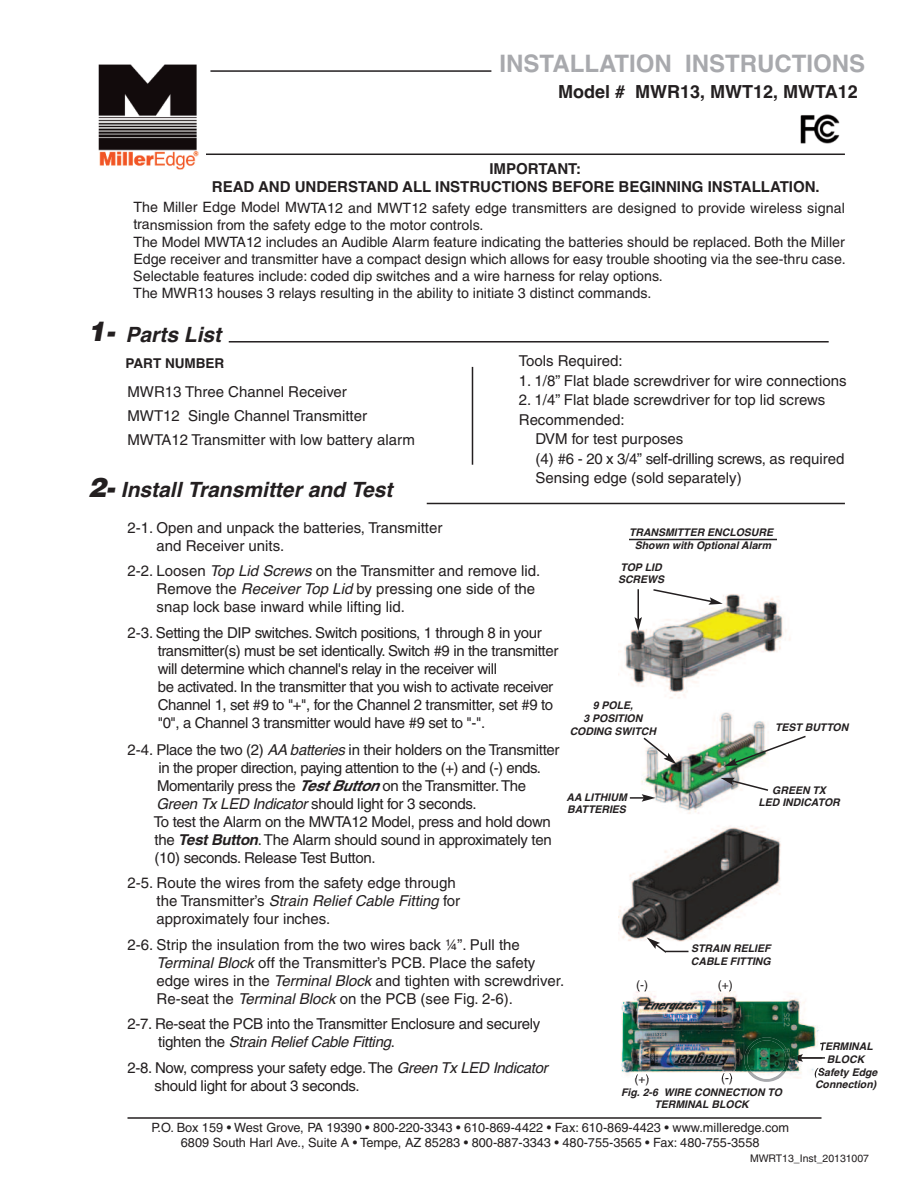
<style>
.page{position:relative;width:918px;height:1188px;background:#fff}
.page>*{position:absolute;margin:0;border:0;box-sizing:border-box;transform-origin:0 0}
.t1{font:italic 900 27px "Helvetica";color:#231f20}
.t2{font:700 24px "Helvetica";letter-spacing:-.005em;color:#a8a9ad}
.t3{font:italic 700 21px "Helvetica";color:#231f20}
.t4{font:700 18px "Helvetica";color:#231f20}
.t5{font:15px/18px "Helvetica";letter-spacing:-.02em;color:#231f20}
.t6{font:15px/18px "Helvetica";color:#231f20}
.t7{font:700 15px/18px "Helvetica";color:#231f20}
.t8{font:14.25px/17.1px "Helvetica";color:#231f20}
.t9{font:700 13.5px "Helvetica";color:#231f20}
.t10{font:12.75px/15.3px "Helvetica";color:#231f20;text-align:center}
.t11{font:12px "Helvetica";color:#231f20}
.t12{font:italic 700 10.5px/12.6px "Helvetica";color:#231f20;text-align:center}
.t13{font:10.5px "Helvetica";color:#231f20}
.s1{font-weight:900;font-size:27px}
.s2{font-style:italic}
.s3{font-weight:700;font-style:italic}
</style>
<div class="page">
<img style="left:619px;top:594px;width:172px;height:347px">
<hr style="left:128px;top:1117px;width:694px;height:2px;background:#231f20">
<hr style="left:210px;top:70px;width:281px;height:2px;background:#231f20">
<hr style="left:427px;top:503px;width:418px;height:1px;background:#231f20">
<hr style="left:229px;top:341px;width:600px;height:2px;background:#231f20">
<hr style="left:472px;top:367px;width:1px;height:98px;background:#231f20">
<img style="left:800px;top:114px;width:40px;height:30px">
<hr style="left:637px;top:589px;width:2px;height:31px;background:#231f20">
<svg style="left:634px;top:617px;width:8px;height:14px"></svg>
<svg style="left:652px;top:589px;width:71px;height:16px"></svg>
<svg style="left:630px;top:794px;width:26px;height:8px"></svg>
<svg style="left:647px;top:938px;width:41px;height:15px"></svg>
<hr style="left:204px;top:154px;width:641px;height:1px;background:#231f20">
<div style="left:98px;top:64px;width:108px;height:114px;background:#fff"></div>
<img style="left:98px;top:64px;width:100px;height:105px">
<hr style="left:800px;top:1057px;width:25px;height:2px;background:#231f20">
<svg style="left:756px;top:1079px;width:22px;height:3px"></svg>
<svg style="left:642px;top:736px;width:35px;height:28px"></svg>
<hr style="left:629px;top:539px;width:148px;height:1px;background:#231f20">
<svg style="left:724px;top:734px;width:82px;height:32px"></svg>
<svg style="left:721px;top:778px;width:49px;height:14px"></svg>
<img style="left:621px;top:991px;width:202px;height:88px">
<svg style="left:820px;top:1043px;width:3px;height:7px"></svg>
<svg style="left:815px;top:1068px;width:8px;height:10px"></svg>
<img style="left:789px;top:1054px;width:34px;height:8px">
<img style="left:744px;top:1037px;width:45px;height:42px">
<svg style="left:722px;top:1073px;width:10px;height:6px"></svg>
<img style="left:635px;top:1074px;width:14px;height:5px">
<h2 class="t2" style="left:500px;top:50px;width:367px">INSTALLATION INSTRUCTIONS</h2>
<p class="t4" style="left:558px;top:81px;width:301px">Model # MWR13, MWT12, MWTA12</p>
<p class="t7" style="left:212px;top:160px;width:609px;text-indent:277px">IMPORTANT:<br>READ AND UNDERSTAND ALL INSTRUCTIONS BEFORE BEGINNING INSTALLATION.</p>
<h1 class="t1" style="left:88px;top:316px;width:29px">1-</h1>
<p class="t8" style="left:133px;top:200px;width:714px">The Miller Edge Model MWTA12 and MWT12 safety edge transmitters are designed to provide wireless signal transmission from the safety edge to the motor controls.<br>The Model MWTA12 includes an Audible Alarm feature indicating the batteries should be replaced. Both the Miller Edge receiver and transmitter have a compact design which allows for easy trouble shooting via the see-thru case.<br>Selectable features include: coded dip switches and a wire harness for relay options.<br>The MWR13 houses 3 relays resulting in the ability to initiate 3 distinct commands.</p>
<h3 class="t3" style="left:126px;top:323px;width:97px">Parts List</h3>
<p class="t9" style="left:126px;top:356px;width:100px">PART NUMBER</p>
<p class="t6" style="left:127px;top:381px;width:289px;line-height:24px">MWR13 Three Channel Receiver<br>MWT12 Single Channel Transmitter<br>MWTA12 Transmitter with low battery alarm</p>
<h3 class="t3" style="left:88px;top:478px;width:306px"><span class="s1">2-</span> Install Transmitter and Test</h3>
<p class="t6" style="left:519px;top:354px;width:105px">Tools Required:</p>
<p class="t6" style="left:519px;top:373px;width:329px">1. 1/8” Flat blade screwdriver for wire connections</p>
<p class="t6" style="left:519px;top:393px;width:308px">2. 1/4” Flat blade screwdriver for top lid screws</p>
<p class="t6" style="left:519px;top:412px;width:107px">Recommended:</p>
<p class="t6" style="left:535px;top:432px;width:149px">DVM for test purposes</p>
<p class="t5" style="left:535px;top:451px;width:310px">(4) #6 - 20 x 3/4” self-drilling screws, as required</p>
<p class="t6" style="left:535px;top:471px;width:208px">Sensing edge (sold separately)</p>
<p class="t6" style="left:157px;top:520px;width:287px;text-indent:-29px">2-1. Open and unpack the batteries, Transmitter and Receiver units.</p>
<p class="t6" style="left:157px;top:563px;width:385px;text-indent:-29px">2-2. Loosen <span class="s2">Top Lid Screws</span> on the Transmitter and remove lid.<br>Remove the <span class="s2">Receiver Top Lid</span> by pressing one side of the snap lock base inward while lifting lid.</p>
<p class="t5" style="left:158px;top:625px;width:402px;text-indent:-30px">2-3. Setting the DIP switches. Switch positions, 1 through 8 in your transmitter(s) must be set identically. Switch #9 in the transmitter will determine which channel's relay in the receiver will<br>be activated. In the transmitter that you wish to activate receiver Channel 1, set #9 to "+", for the Channel 2 transmitter, set #9 to "0", a Channel 3 transmitter would have #9 set to "-".</p>
<p class="t5" style="left:128px;top:742px;width:434px">2-4. Place the two (2) <span class="s2">AA batteries</span> in their holders on the Transmitter</p>
<p class="t5" style="left:158px;top:760px;width:384px">in the proper direction, paying attention to the (+) and (-) ends.</p>
<p class="t5" style="left:157px;top:778px;width:371px">Momentarily press the <span class="s3">Test Button</span> on the Transmitter.The</p>
<p class="t5" style="left:157px;top:796px;width:322px"><span class="s2">Green Tx LED Indicator</span> should light for 3 seconds.</p>
<p class="t5" style="left:154px;top:814px;width:399px">To test the Alarm on the MWTA12 Model, press and hold down</p>
<p class="t5" style="left:154px;top:832px;width:399px">the <span class="s3">Test Button</span>.The Alarm should sound in approximately ten</p>
<p class="t5" style="left:154px;top:850px;width:223px">(10) seconds. Release Test Button.</p>
<p class="t6" style="left:157px;top:875px;width:305px;text-indent:-29px">2-5. Route the wires from the safety edge through the Transmitter’s <span class="s2">Strain Relief Cable Fitting</span> for approximately four inches.</p>
<p class="t6" style="left:157px;top:937px;width:409px;text-indent:-29px">2-6. Strip the insulation from the two wires back ¼”. Pull the <span class="s2">Terminal Block</span> off the Transmitter’s PCB. Place the safety edge wires in the <span class="s2">Terminal Block</span> and tighten with screwdriver.<br>Re-seat the <span class="s2">Terminal Block</span> on the PCB (see Fig. 2-6).</p>
<p class="t5" style="left:158px;top:1016px;width:383px;text-indent:-31px">2-7. Re-seat the PCB into the Transmitter Enclosure and securely tighten the <span class="s2">Strain Relief Cable Fitting</span>.</p>
<p class="t5" style="left:154px;top:1060px;width:395px;text-indent:-27px">2-8. Now, compress your safety edge.The <span class="s2">Green Tx LED Indicator </span>should light for about 3 seconds.</p>
<p class="t10" style="left:151px;top:1121px;width:639px">P.O. Box 159 • West Grove, PA 19390 • 800-220-3343 • 610-869-4422 • Fax: 610-869-4423 • www.milleredge.com<br>6809 South Harl Ave., Suite A • Tempe, AZ 85283 • 800-887-3343 • 480-755-3565 • Fax: 480-755-3558</p>
<p class="t13" style="left:750px;top:1154px;width:121px">MWRT13_Inst_20131007</p>
<p class="t12" style="left:629px;top:526px;width:146px">TRANSMITTER ENCLOSURE<br>Shown with Optional Alarm</p>
<p class="t12" style="left:618px;top:561px;width:48px;text-align:left">TOP LID<br>SCREWS</p>
<p class="t12" style="left:570px;top:700px;width:88px">9 POLE,<br>3 POSITION<br>CODING SWITCH</p>
<p class="t12" style="left:775px;top:722px;width:75px">TEST BUTTON</p>
<p class="t12" style="left:758px;top:784px;width:83px">GREEN TX<br>LED INDICATOR</p>
<p class="t12" style="left:566px;top:791px;width:62px;text-align:left">AA LITHIUM<br>BATTERIES</p>
<p class="t12" style="left:691px;top:942px;width:81px;text-align:left">STRAIN RELIEF<br>CABLE FITTING</p>
<p class="t11" style="left:636px;top:981px;width:13px">(-)</p>
<p class="t11" style="left:718px;top:981px;width:16px">(+)</p>
<p class="t12" style="left:814px;top:1040px;width:65px">TERMINAL<br>BLOCK (Safety Edge<br>Connection)</p>
<p class="t11" style="left:721px;top:1073px;width:13px">(-)</p>
<p class="t11" style="left:634px;top:1075px;width:16px">(+)</p>
<p class="t12" style="left:621px;top:1086px;width:162px">Fig. 2-6 WIRE CONNECTION TO<br>TERMINAL BLOCK</p>
</div>
